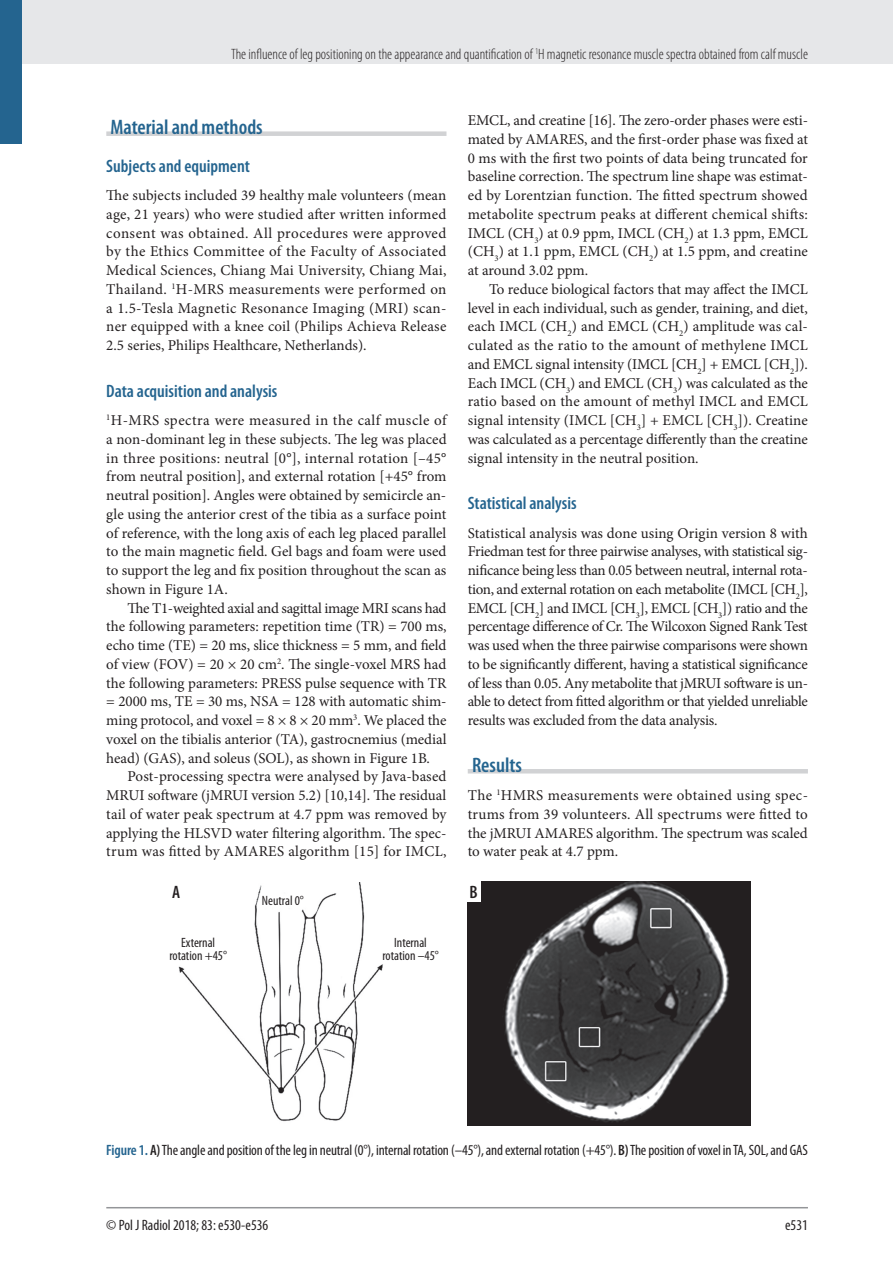
<style>
.page{position:relative;width:893px;height:1263px;background:#fff}
.page>*{position:absolute;margin:0;border:0;box-sizing:border-box;transform-origin:0 0}
.t1{font:600 condensed 21px "Myriad Pro";color:#24648f}
.t2{font:600 condensed 18px "Myriad Pro";color:#24648f}
.t3{font:600 condensed 18px "Myriad Pro";color:#231f20}
.t4{font:15px/18.8px "Minion Pro";letter-spacing:-.005em;color:#231f20;text-align:justify}
.t5{font:condensed 15px "Myriad Pro";letter-spacing:-.01em;color:#231f20}
.t6{font:300 condensed 15px "Myriad Pro";color:#231f20}
.t7{font:condensed 13.5px/13.5px "Myriad Pro";color:#231f20;text-align:center}
.s1{font-weight:600;color:#24648f}
.s2{font-weight:600}
</style>
<div class="page">
<div style="left:0;top:0;width:893px;height:64px;background:#e6e7e9"></div>
<hr style="left:106px;top:1207px;width:702px;height:1px;background:#939598">
<div style="left:0;top:0;width:21px;height:144px;background:#24648f"></div>
<div style="left:106px;top:131px;width:340px;height:5px;background:#d1d2d4"></div>
<hr style="left:468px;top:769px;width:340px;height:4px;background:#d1d2d4">
<img style="left:178px;top:882px;width:205px;height:240px">
<img style="left:468px;top:881px;width:282px;height:244px">
<div style="left:169px;top:880px;width:14px;height:21px;background:#fff"></div>
<div style="left:467px;top:880px;width:13px;height:21px;background:#fff"></div>
<p class="t6" style="left:231px;top:45px;width:578px">The influence of leg positioning on the appearance and quantification of <sup>1</sup>H magnetic resonance muscle spectra obtained from calf muscle</p>
<h1 class="t1" style="left:111px;top:114px;width:154px">Material and methods</h1>
<p class="t2" style="left:106px;top:154px;width:145px">Subjects and equipment</p>
<p class="t4" style="left:106px;top:186px;width:342px">The subjects included 39 healthy male volunteers (mean age, 21 years) who were studied after written informed consent was obtained. All procedures were approved by the Ethics Committee of the Faculty of Associated Medical Sciences, Chiang Mai University, Chiang Mai, Thailand. <sup>1</sup>H-MRS measurements were performed on a 1.5-Tesla Magnetic Resonance Imaging (MRI) scan&shy;ner equipped with a knee coil (Philips Achieva Release 2.5 series, Philips Healthcare, Netherlands).</p>
<p class="t2" style="left:106px;top:379px;width:173px">Data acquisition and analysis</p>
<p class="t4" style="left:106px;top:411px;width:342px"><sup>1</sup>H-MRS spectra were measured in the calf muscle of a non-dominant leg in these subjects. The leg was placed in three positions: neutral [0°], internal rotation [–45° from neutral position], and external rotation [+45° from neutral position]. Angles were obtained by semicircle an&shy;gle using the anterior crest of the tibia as a surface point of reference, with the long axis of each leg placed parallel to the main magnetic field. Gel bags and foam were used to support the leg and fix position throughout the scan as shown in Figure 1A.</p>
<p class="t4" style="left:106px;top:598px;width:342px;text-indent:21px">The T1-weighted axial and sagittal image MRI scans had the following parameters: repetition time (TR) = 700 ms, echo time (TE) = 20 ms, slice thickness = 5 mm, and field of view (FOV) = 20 × 20 cm<sup>2</sup>. The single-voxel MRS had the following parameters: PRESS pulse sequence with TR = 2000 ms, TE = 30 ms, NSA = 128 with automatic shim&shy;ming protocol, and voxel = 8 × 8 × 20 mm<sup>3</sup>. We placed the voxel on the tibialis anterior (TA), gastrocnemius (medial head) (GAS), and soleus (SOL), as shown in Figure 1B.</p>
<p class="t4" style="left:106px;top:767px;width:342px;text-indent:21px">Post-processing spectra were analysed by Java-based MRUI software (jMRUI version 5.2) [10,14]. The residual tail of water peak spectrum at 4.7 ppm was removed by applying the HLSVD water filtering algorithm. The spec&shy;trum was fitted by AMARES algorithm [15] for IMCL,</p>
<p class="t4" style="left:468px;top:111px;width:342px">EMCL, and creatine [16]. The zero-order phases were esti&shy;mated by AMARES, and the first-order phase was fixed at 0 ms with the first two points of data being truncated for baseline correction. The spectrum line shape was estimat&shy;ed by Lorentzian function. The fitted spectrum showed metabolite spectrum peaks at different chemical shifts:<br>IMCL (CH<sub>3</sub>) at 0.9 ppm, IMCL (CH<sub>2</sub>) at 1.3 ppm, EMCL (CH<sub>3</sub>) at 1.1 ppm, EMCL (CH<sub>2</sub>) at 1.5 ppm, and creatine at around 3.02 ppm.</p>
<p class="t4" style="left:468px;top:280px;width:342px;text-indent:21px">To reduce biological factors that may affect the IMCL level in each individual, such as gender, training, and diet, each IMCL (CH<sub>2</sub>) and EMCL (CH<sub>2</sub>) amplitude was cal&shy;culated as the ratio to the amount of methylene IMCL and EMCL signal intensity (IMCL [CH<sub>2</sub>] + EMCL [CH<sub>2</sub>]).<br>Each IMCL (CH<sub>3</sub>) and EMCL (CH<sub>3</sub>) was calculated as the ratio based on the amount of methyl IMCL and EMCL signal intensity (IMCL [CH<sub>3</sub>] + EMCL [CH<sub>3</sub>]). Creatine was calculated as a percentage differently than the creatine signal intensity in the neutral position.</p>
<p class="t2" style="left:468px;top:492px;width:110px">Statistical analysis</p>
<p class="t4" style="left:468px;top:523px;width:342px">Statistical analysis was done using Origin version 8 with Friedman test for three pairwise analyses, with statistical sig&shy;nificance being less than 0.05 between neutral, internal rota&shy;tion, and external rotation on each metabolite (IMCL [CH<sub>2</sub>], EMCL [CH<sub>2</sub>] and IMCL [CH<sub>3</sub>], EMCL [CH<sub>3</sub>]) ratio and the percentage difference of Cr. The Wilcoxon Signed Rank Test was used when the three pairwise comparisons were shown to be significantly different, having a statistical significance of less than 0.05. Any metabolite that jMRUI software is un&shy;able to detect from fitted algorithm or that yielded unreliable results was excluded from the data analysis.</p>
<h1 class="t1" style="left:472px;top:752px;width:51px">Results</h1>
<p class="t4" style="left:468px;top:786px;width:342px">The <sup>1</sup>HMRS measurements were obtained using spec&shy;trums from 39 volunteers. All spectrums were fitted to the jMRUI AMARES algorithm. The spectrum was scaled to water peak at 4.7 ppm.</p>
<p class="t3" style="left:172px;top:880px;width:10px">A</p>
<p class="t3" style="left:470px;top:880px;width:10px">B</p>
<p class="t7" style="left:262px;top:894px;width:43px">Neutral 0°</p>
<p class="t7" style="left:169px;top:935px;width:59px">External rotation +45°</p>
<p class="t7" style="left:382px;top:935px;width:58px">Internal rotation –45°</p>
<p class="t5" style="left:106px;top:1141px;width:703px"><span class="s1">Figure 1.</span> <span class="s2">A)</span> The angle and position of the leg in neutral (0°), internal rotation (–45°), and external rotation (+45°). <span class="s2">B)</span> The position of voxel in TA, SOL, and GAS</p>
<p class="t5" style="left:106px;top:1216px;width:164px">© Pol J Radiol 2018; 83: e530-e536</p>
<p class="t5" style="left:785px;top:1216px;width:24px">e531</p>
</div>
